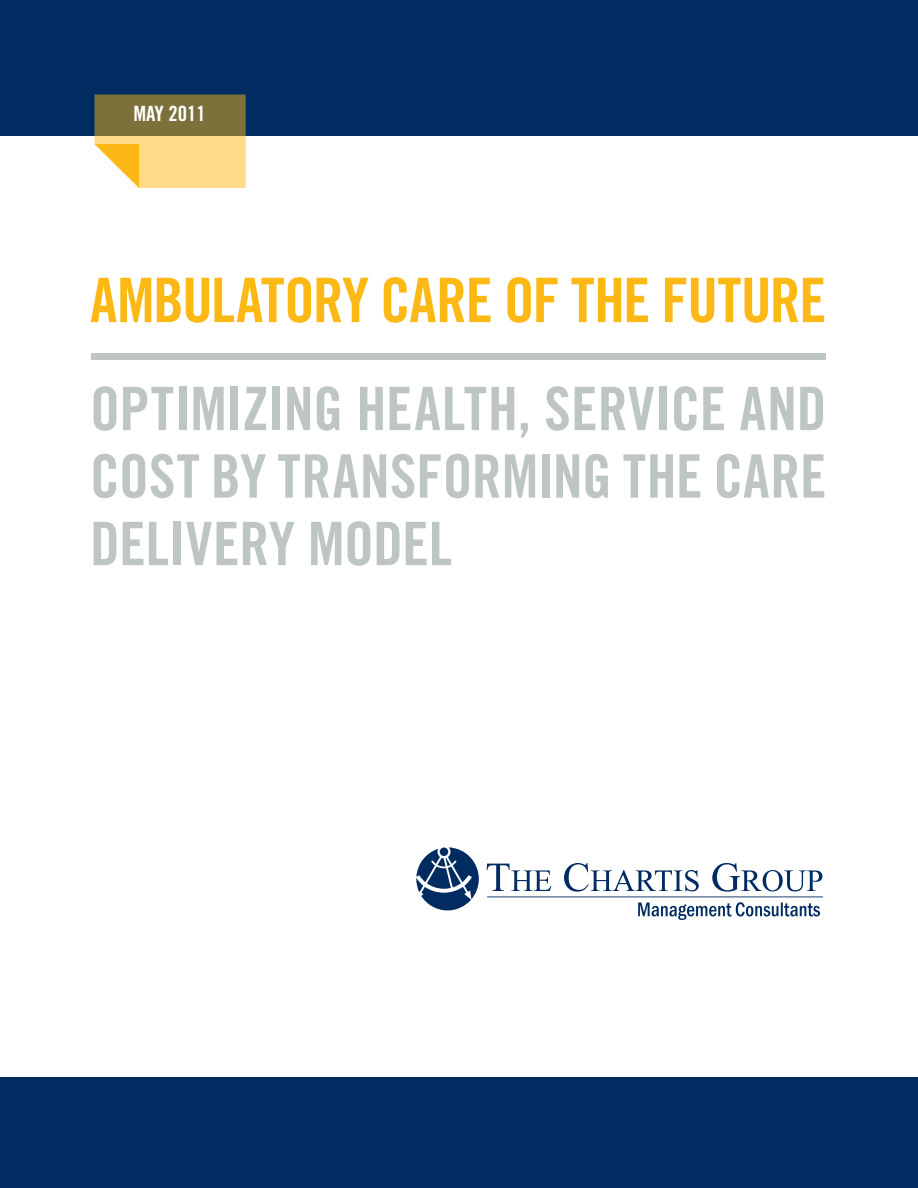
<style>
.page{position:relative;width:918px;height:1188px;background:#fff}
.page>*{position:absolute;margin:0;border:0;box-sizing:border-box;transform-origin:0 0}
.t1{font:61.5px "Trade Gothic LT Std Bd Cn 20";letter-spacing:-.025em;color:#fcb814}
.t2{font:60px/67.5px "Trade Gothic LT Std Bd Cn 20";color:#bec6c3;text-align:justify}
.t3{font:21px "Trade Gothic LT Std Bd Cn 20";color:#fff}
</style>
<div class="page">
<div style="left:0;top:0;width:918px;height:136px;background:#002c62"></div>
<svg style="left:94px;top:94px;width:152px;height:94px;background:#c2ab66"></svg>
<div style="left:0;top:1078px;width:918px;height:110px;background:#002c62"></div>
<svg style="left:416px;top:847px;width:63px;height:63px"></svg>
<svg style="left:487px;top:863px;width:336px;height:57px"></svg>
<div style="left:91px;top:353px;width:735px;height:6px;background:#bec6c3"></div>
<p class="t3" style="left:133px;top:101px;width:74px">MAY 2011</p>
<p class="t1" style="left:90px;top:263px;width:738px">AMBULATORY CARE OF THE FUTURE</p>
<p class="t2" style="left:90px;top:375px;width:738px">OPTIMIZING HEALTH, SERVICE AND COST BY TRANSFORMING THE CARE DELIVERY MODEL</p>
</div>
